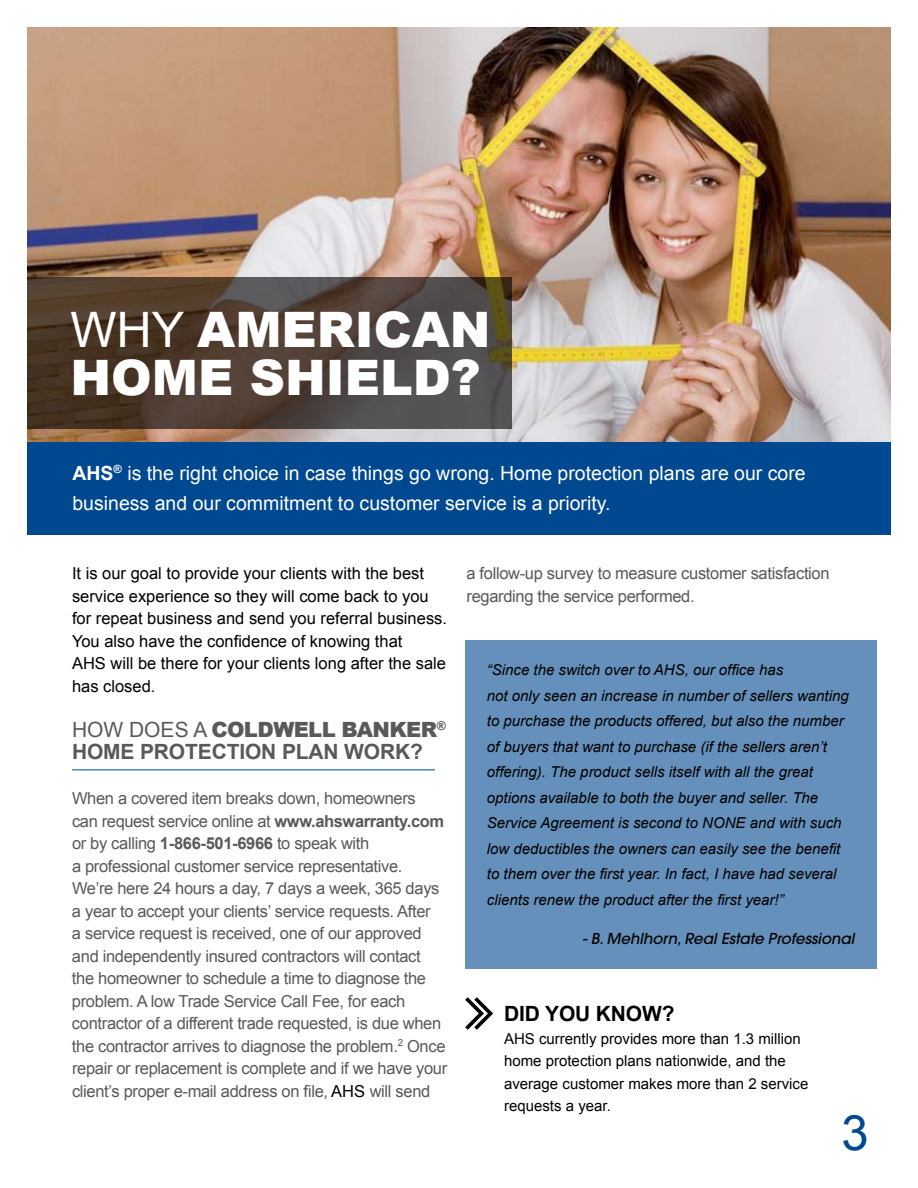
<style>
.page{position:relative;width:918px;height:1188px;background:#fff}
.page>*{position:absolute;margin:0;border:0;box-sizing:border-box;transform-origin:0 0}
.t1{font:900 48.9px "Arial";color:#fff}
.t2{font:48.9px "Arial";color:#fff}
.t3{font:48.9px "Arial";color:#004990}
.t4{font:700 21px/22.5px "Arial";letter-spacing:-.005em;color:#58595b}
.t5{font:700 21px "Arial";color:#000}
.t6{font:21px "Arial";color:#58595b}
.t7{font:900 21px "Arial";color:#58595b}
.t8{font:19.5px/30px "Arial";color:#fff}
.t9{font:16.5px/22.5px "Arial";letter-spacing:-.02em;color:#58595b}
.t10{font:16.5px/22.5px "Arial";color:#000}
.t11{font:italic 15px/25.5px "Arial";color:#000}
.t12{font:15px/22.5px "Arial";color:#000}
.t13{font:italic 500 15px "Avant Garde";color:#000}
.s1{font-weight:900}
.s2{font-weight:700}
.s3{color:#000}
</style>
<div class="page">
<img style="left:27px;top:27px;width:864px;height:415px">
<div style="left:27px;top:442px;width:864px;height:93px;background:#004990"></div>
<svg style="left:27px;top:278px;width:485px;height:151px;background:#4e4137"></svg>
<hr style="left:72px;top:770px;width:363px;height:1px;background:#004990">
<div style="left:465px;top:640px;width:411px;height:329px;background:#6490bb"></div>
<svg style="left:465px;top:997px;width:28px;height:33px"></svg>
<h1 class="t2" style="left:70px;top:302px;width:167px">WhY <span class="s1">AME</span></h1>
<h1 class="t1" style="left:317px;top:302px;width:175px">RICAN</h1>
<h1 class="t1" style="left:70px;top:350px;width:41px">HOME</h1>
<h1 class="t1" style="left:250px;top:350px;width:232px">SHIELD?</h1>
<p class="t8" style="left:72px;top:458px;width:735px"><span class="s2">AHS</span><sup>®</sup> is the right choice in case things go wrong. Home protection plans are our core business and our commitment to customer service is a priority.</p>
<p class="t10" style="left:72px;top:562px;width:377px">It is our goal to provide your clients with the best service experience so they will come back to you for repeat business and send you referral business.<br>You also have the confidence of knowing that<br>AHS will be there for your clients long after the sale has closed.</p>
<p class="t6" style="left:72px;top:717px;width:28px">How</p>
<p class="t6" style="left:129px;top:717px;width:27px">Doesa</p>
<p class="t7" style="left:211px;top:717px;width:79px">COLDWELL</p>
<p class="t4" style="left:72px;top:718px;width:376px;text-indent:269px"><span class="s1">BANKE R</span><sup>®<br></sup>Home Protection Plan work?</p>
<p class="t9" style="left:72px;top:787px;width:377px">When a covered item breaks down, homeowners<br>can request service online at <span class="s2">www.ahswarranty.com </span>or by calling <span class="s2">1-866-501-6966</span> to speak with<br>a professional customer service representative.<br>We’re here 24 hours a day, 7 days a week, 365 days a year to accept your clients’ service requests. After<br>a service request is received, one of our approved and independently insured contractors will contact<br>the homeowner to schedule a time to diagnose the problem. A low Trade Service Call Fee, for each contractor of a different trade requested, is due when the contractor arrives to diagnose the problem.<sup>2</sup> Once repair or replacement is complete and if we have your client’s proper e-mail address on file, <span class="s3">AHS</span> will send</p>
<p class="t9" style="left:467px;top:562px;width:365px">a follow-up survey to measure customer satisfaction regarding the service performed.</p>
<p class="t11" style="left:487px;top:657px;width:363px">“Since the switch over to AHS, our office has<br>not only seen an increase in number of sellers wanting to purchase the products offered, but also the number of buyers that want to purchase (if the sellers aren’t offering). The product sells itself with all the great options available to both the buyer and seller. The Service Agreement is second to NONE and with such low deductibles the owners can easily see the benefit to them over the first year. In fact, I have had several clients renew the product after the first year!”</p>
<p class="t13" style="left:582px;top:929px;width:274px">- B. Mehlhorn, Real Estate Professional</p>
<p class="t5" style="left:504px;top:1002px;width:109px">DID YOU KNOW</p>
<p class="t5" style="left:662px;top:1002px;width:14px">?</p>
<p class="t12" style="left:465px;top:1027px;width:26px">A</p>
<p class="t12" style="left:504px;top:1027px;width:306px;text-indent:10px">HS currently provides more than 1.3 million home protection plans nationwide, and the average customer makes more than 2 service requests a year.</p>
<h1 class="t3" style="left:842px;top:1105px;width:29px">3</h1>
</div>
